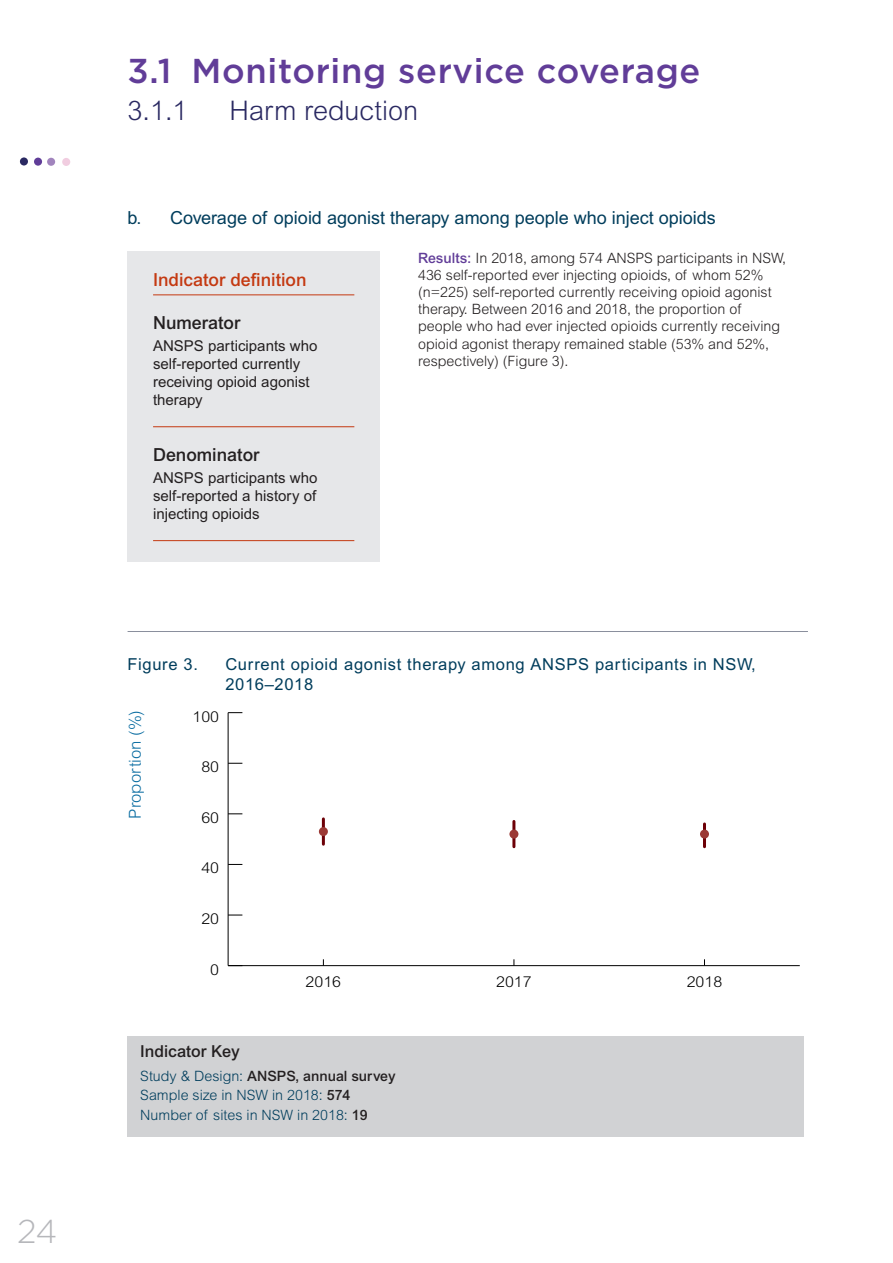
<style>
.page{position:relative;width:893px;height:1263px;background:#fff}
.page>*{position:absolute;margin:0;border:0;box-sizing:border-box;transform-origin:0 0}
.HCV_H2_-__on_continu{font:500 34.5px "Gotham";letter-spacing:.02em;color:#613d98}
.t1{font:300 33px "Gotham";color:#b6b7bb}
.HCV_H3_-_on_continui{font:300 27px "Arial MT Pro";color:#2a2962}
.HCV_H5_-_continuatio{font:18px "Arial MT Pro";color:#003d5c}
.HCV-ID_Heading{font:500 18px "Arial MT Pro";color:#c43911}
.HVC-ID_Label_-_Denom{font:500 18px "Arial MT Pro";color:#231f20}
.HVC-ID_Label{font:500 18px "Arial MT Pro";color:#231f20}
.t2{font:16.5px/19.8px "Arial MT Pro";letter-spacing:.04em;color:#003d5c}
.t3{font:300 16.5px "Arial MT Pro";color:#096ca1}
.HCV_-_Indicator_Key{font:500 16.5px "Arial MT Pro";color:#231f20}
.HCV-ID_text{font:15px/18px "Arial MT Pro";color:#231f20}
.t4{font:300 15px "Arial MT Pro";color:#000;scale:1.07 1}
.HCV_Body_copy{font:300 14.25px/17.1px "Arial MT Pro";color:#231f20}
.HCV_-_Indicator_Key-2{font:300 14.25px "Arial MT Pro";color:#003d5c}
.HCV_-_Indicator_Key-3{font:500 14.25px "Arial MT Pro";color:#231f20}
.s1{font-weight:500;color:#613d98}
.s2{font-weight:300;color:#003d5c}
.s3{font-weight:500;color:#231f20}
</style>
<div class="page">
<div style="left:20px;top:157px;width:8px;height:9px;background:#2a2962;border-radius:50%"></div>
<div style="left:34px;top:158px;width:8px;height:8px;background:#603d98;border-radius:50%"></div>
<div style="left:47px;top:158px;width:8px;height:8px;background:#a184bd;border-radius:50%"></div>
<div style="left:62px;top:158px;width:8px;height:8px;background:#f1cde0;border-radius:50%"></div>
<div style="left:128px;top:252px;width:252px;height:310px;background:#e6e7e9"></div>
<hr style="left:153px;top:294px;width:201px;height:1px;background:#c43911">
<hr style="left:153px;top:426px;width:201px;height:1px;background:#c43911">
<hr style="left:153px;top:540px;width:201px;height:1px;background:#c43911">
<hr style="left:128px;top:631px;width:680px;height:1px;background:#8a8f9d">
<div style="left:128px;top:1036px;width:676px;height:61px;background:#d1d2d4"></div>
<div style="left:128px;top:1075px;width:676px;height:61px;background:#d1d2d4"></div>
<hr style="left:322px;top:819px;width:3px;height:25px;background:#6d0007">
<hr style="left:512px;top:821px;width:3px;height:26px;background:#6d0007">
<hr style="left:703px;top:824px;width:3px;height:23px;background:#6d0007">
<hr style="left:228px;top:965px;width:572px;height:1px;background:#000">
<hr style="left:228px;top:713px;width:1px;height:253px;background:#000">
<svg style="left:228px;top:915px;width:14px;height:1px"></svg>
<svg style="left:228px;top:864px;width:14px;height:1px"></svg>
<svg style="left:228px;top:813px;width:14px;height:1px"></svg>
<svg style="left:228px;top:763px;width:14px;height:1px"></svg>
<svg style="left:228px;top:712px;width:14px;height:1px"></svg>
<div style="left:319px;top:827px;width:9px;height:9px;background:#9b3935;border-radius:50%"></div>
<div style="left:509px;top:829px;width:9px;height:9px;background:#9b3935;border-radius:50%"></div>
<div style="left:700px;top:829px;width:9px;height:9px;background:#9b3935;border-radius:50%"></div>
<h2 class="t1" style="left:17px;top:1210px;width:42px">24</h2>
<p class="HCV_H2_-__on_continu" style="left:128px;top:48px;width:574px">3.1 Monitoring service coverage</p>
<p class="HCV_H3_-_on_continui" style="left:128px;top:93px;width:62px">3.1.1</p>
<p class="HCV_H3_-_on_continui" style="left:230px;top:93px;width:190px">Harm reduction</p>
<p class="HCV_H5_-_continuatio" style="left:128px;top:207px;width:590px">b. Coverage of opioid agonist therapy among people who inject opioids</p>
<p class="HCV-ID_Heading" style="left:153px;top:269px;width:155px">Indicator definition</p>
<p class="HVC-ID_Label" style="left:153px;top:312px;width:89px">Numerator</p>
<p class="HCV-ID_text" style="left:153px;top:338px;width:166px">ANSPS participants who self‑reported currently receiving opioid agonist therapy</p>
<p class="HVC-ID_Label_-_Denom" style="left:153px;top:444px;width:108px">Denominator</p>
<p class="HCV-ID_text" style="left:153px;top:469px;width:166px;text-align:justify">ANSPS participants who self‑reported a history of injecting opioids</p>
<p class="HCV_Body_copy" style="left:418px;top:250px;width:369px"><span class="s1">Results:</span> In 2018, among 574 ANSPS participants in NSW, 436 self‑reported ever injecting opioids, of whom 52% (n=225) self‑reported currently receiving opioid agonist therapy. Between 2016 and 2018, the proportion of people who had ever injected opioids currently receiving opioid agonist therapy remained stable (53% and 52%, respectively) (Figure 3).</p>
<p class="t2" style="left:128px;top:655px;width:72px">Figure 3.</p>
<p class="t2" style="left:225px;top:655px;width:532px">Current opioid agonist therapy among ANSPS participants in NSW,<br>2016–2018</p>
<p class="t3" style="left:125px;top:818px;width:110px;rotate:-90deg">Proportion (%)</p>
<p class="t4" style="left:192px;top:707px;width:26px">100</p>
<p class="t4" style="left:201px;top:758px;width:18px">80</p>
<p class="t4" style="left:201px;top:808px;width:18px">60</p>
<p class="t4" style="left:201px;top:859px;width:18px">40</p>
<p class="t4" style="left:201px;top:909px;width:18px">20</p>
<p class="t4" style="left:210px;top:960px;width:10px">0</p>
<p class="t4" style="left:306px;top:973px;width:35px">2016</p>
<p class="t4" style="left:496px;top:973px;width:35px">2017</p>
<p class="t4" style="left:687px;top:973px;width:35px">2018</p>
<p class="HCV_-_Indicator_Key" style="left:140px;top:1041px;width:101px">Indicator Key</p>
<p class="HCV_-_Indicator_Key-3" style="left:140px;top:1067px;width:257px"><span class="s2">Study &amp; Design:</span> ANSPS, annual survey</p>
<p class="HCV_-_Indicator_Key-2" style="left:140px;top:1086px;width:212px">Sample size in NSW in 2018: <span class="s3">574</span></p>
<p class="HCV_-_Indicator_Key-2" style="left:140px;top:1106px;width:229px">Number of sites in NSW in 2018: <span class="s3">19</span></p>
</div>
